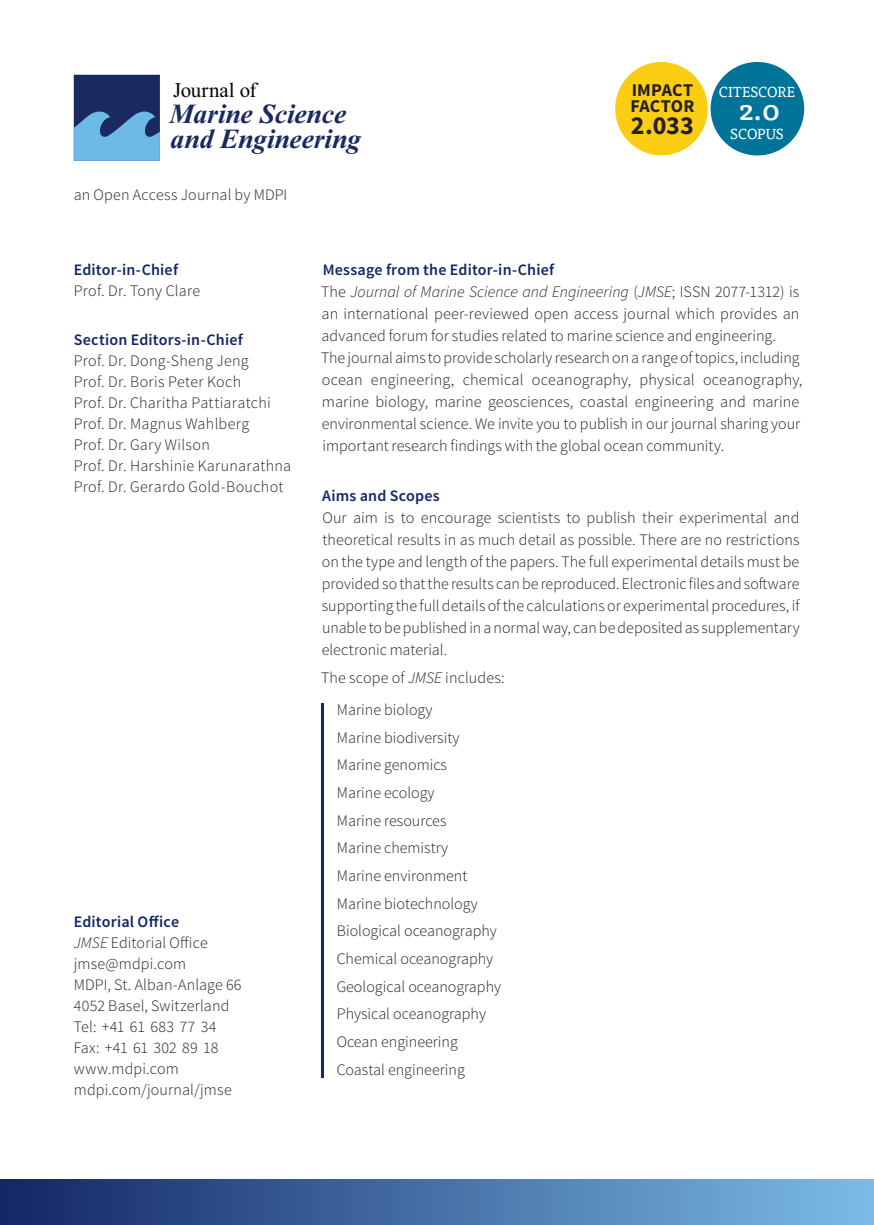
<style>
.page{position:relative;width:874px;height:1225px;background:#fff}
.page>*{position:absolute;margin:0;border:0;box-sizing:border-box;transform-origin:0 0}
.t1{font:italic 700 27.6px/25.8px "Times New Roman";letter-spacing:-.005em;color:#1b2961}
.t2{font:500 27.4px "Tisa OT";color:#fff}
.Impact_Factor_Number{font:700 26px "Source Sans Pro";color:#231f20}
.t3{font:20.8px "Times New Roman";color:#030505}
.Impact_Factor{font:700 18px/16px "Source Sans Pro";letter-spacing:.005em;color:#231f20}
.Text_Source_Blocksat{font:300 16px/22px "Source Sans Pro";color:#231f20;text-align:justify}
.Text_Source_8_pt{font:300 16px/21px "Source Sans Pro";letter-spacing:.015em;color:#231f20}
.Title_Museo_Color__G{font:600 16px "Source Sans Pro";letter-spacing:.015em;color:#132665}
.t4{font:14.6px "Tisa OT";color:#fff}
.s1{font-style:italic}
</style>
<div class="page">
<div style="left:710px;top:62px;width:93px;height:93px;background:#007398;border-radius:50%"></div>
<div style="left:0;top:1179px;width:873px;height:46px;background:linear-gradient(to right,#132665,#7bbce7)"></div>
<svg style="left:74px;top:75px;width:86px;height:86px;background:#40699c"></svg>
<hr style="left:321px;top:703px;width:3px;height:374px;background:#132665">
<div style="left:615px;top:62px;width:92px;height:93px;background:#fbcd12;border-radius:50%"></div>
<p class="t3" style="left:173px;top:76px;width:85px">Journal of</p>
<p class="t1" style="left:169px;top:100px;width:193px">Marine Science and Engineering</p>
<p class="Text_Source_Blocksat" style="left:74px;top:184px;width:215px">an Open Access Journal by MDPI</p>
<p class="Impact_Factor" style="left:630px;top:83px;width:66px">IMPACT<br>FACTOR</p>
<p class="Impact_Factor_Number" style="left:630px;top:108px;width:64px">2.033</p>
<p class="t4" style="left:718px;top:83px;width:78px">CITESCORE</p>
<p class="t4" style="left:730px;top:125px;width:55px">SCOPUS</p>
<p class="t2" style="left:738px;top:93px;width:43px">2.0</p>
<p class="Title_Museo_Color__G" style="left:74px;top:259px;width:106px">Editor-in-Chief</p>
<p class="Text_Source_8_pt" style="left:74px;top:280px;width:128px">Prof. Dr. Tony Clare</p>
<p class="Title_Museo_Color__G" style="left:74px;top:329px;width:170px">Section Editors-in-Chief</p>
<p class="Text_Source_8_pt" style="left:74px;top:350px;width:219px">Prof. Dr. Dong-Sheng Jeng<br>Prof. Dr. Boris Peter Koch<br>Prof. Dr. Charitha Pattiaratchi<br>Prof. Dr. Magnus Wahlberg<br>Prof. Dr. Gary Wilson<br>Prof. Dr. Harshinie Karunarathna<br>Prof. Dr. Gerardo Gold-Bouchot</p>
<p class="Title_Museo_Color__G" style="left:74px;top:911px;width:107px">Editorial Office</p>
<p class="Text_Source_8_pt" style="left:74px;top:931px;width:135px"><span class="s1">JMSE</span> Editorial Office</p>
<p class="Text_Source_8_pt" style="left:74px;top:952px;width:114px">jmse@mdpi.com</p>
<p class="Text_Source_8_pt" style="left:74px;top:973px;width:169px">MDPI, St. Alban-Anlage 66</p>
<p class="Text_Source_8_pt" style="left:74px;top:994px;width:157px">4052 Basel, Switzerland</p>
<p class="Text_Source_8_pt" style="left:74px;top:1015px;width:144px">Tel: +41 61 683 77 34</p>
<p class="Text_Source_8_pt" style="left:74px;top:1036px;width:146px">Fax: +41 61 302 89 18</p>
<p class="Text_Source_8_pt" style="left:74px;top:1057px;width:159px">www.mdpi.com mdpi.com/journal/jmse</p>
<p class="Title_Museo_Color__G" style="left:322px;top:259px;width:233px">Message from the Editor-in-Chief</p>
<p class="Text_Source_Blocksat" style="left:321px;top:280px;width:479px">The <span class="s1">Journal of Marine Science and Engineering</span> (<span class="s1">JMSE</span>; ISSN 2077-1312) is an international peer-reviewed open access journal which provides an advanced forum for studies related to marine science and engineering.</p>
<p class="Text_Source_Blocksat" style="left:321px;top:346px;width:482px;text-align:left">The journal aims to provide scholarly research on a range of topics, including ocean engineering, chemical oceanography, physical oceanography, marine biology, marine geosciences, coastal engineering and marine environmental science. We invite you to publish in our journal sharing your important research findings with the global ocean community.</p>
<p class="Title_Museo_Color__G" style="left:322px;top:485px;width:119px">Aims and Scopes</p>
<p class="Text_Source_Blocksat" style="left:321px;top:507px;width:479px">Our aim is to encourage scientists to publish their experimental and theoretical results in as much detail as possible. There are no restrictions on the type and length of the papers. The full experimental details must be provided so that the results can be reproduced. Electronic files and software supporting the full details of the calculations or experimental procedures, if unable to be published in a normal way, can be deposited as supplementary electronic material.</p>
<p class="Text_Source_Blocksat" style="left:321px;top:666px;width:185px">The scope of <span class="s1">JMSE</span> includes:</p>
<p class="Text_Source_Blocksat" style="left:337px;top:698px;width:97px">Marine biology</p>
<p class="Text_Source_Blocksat" style="left:337px;top:726px;width:124px">Marine biodiversity</p>
<p class="Text_Source_Blocksat" style="left:337px;top:754px;width:112px">Marine genomics</p>
<p class="Text_Source_Blocksat" style="left:337px;top:781px;width:99px">Marine ecology</p>
<p class="Text_Source_Blocksat" style="left:337px;top:809px;width:111px">Marine resources</p>
<p class="Text_Source_Blocksat" style="left:337px;top:837px;width:113px">Marine chemistry</p>
<p class="Text_Source_Blocksat" style="left:337px;top:864px;width:132px">Marine environment</p>
<p class="Text_Source_Blocksat" style="left:337px;top:892px;width:142px">Marine biotechnology</p>
<p class="Text_Source_Blocksat" style="left:337px;top:920px;width:161px">Biological oceanography</p>
<p class="Text_Source_Blocksat" style="left:336px;top:947px;width:158px">Chemical oceanography</p>
<p class="Text_Source_Blocksat" style="left:336px;top:975px;width:166px">Geological oceanography</p>
<p class="Text_Source_Blocksat" style="left:337px;top:1003px;width:150px">Physical oceanography</p>
<p class="Text_Source_Blocksat" style="left:336px;top:1030px;width:123px">Ocean engineering</p>
<p class="Text_Source_Blocksat" style="left:336px;top:1058px;width:130px">Coastal engineering</p>
</div>
